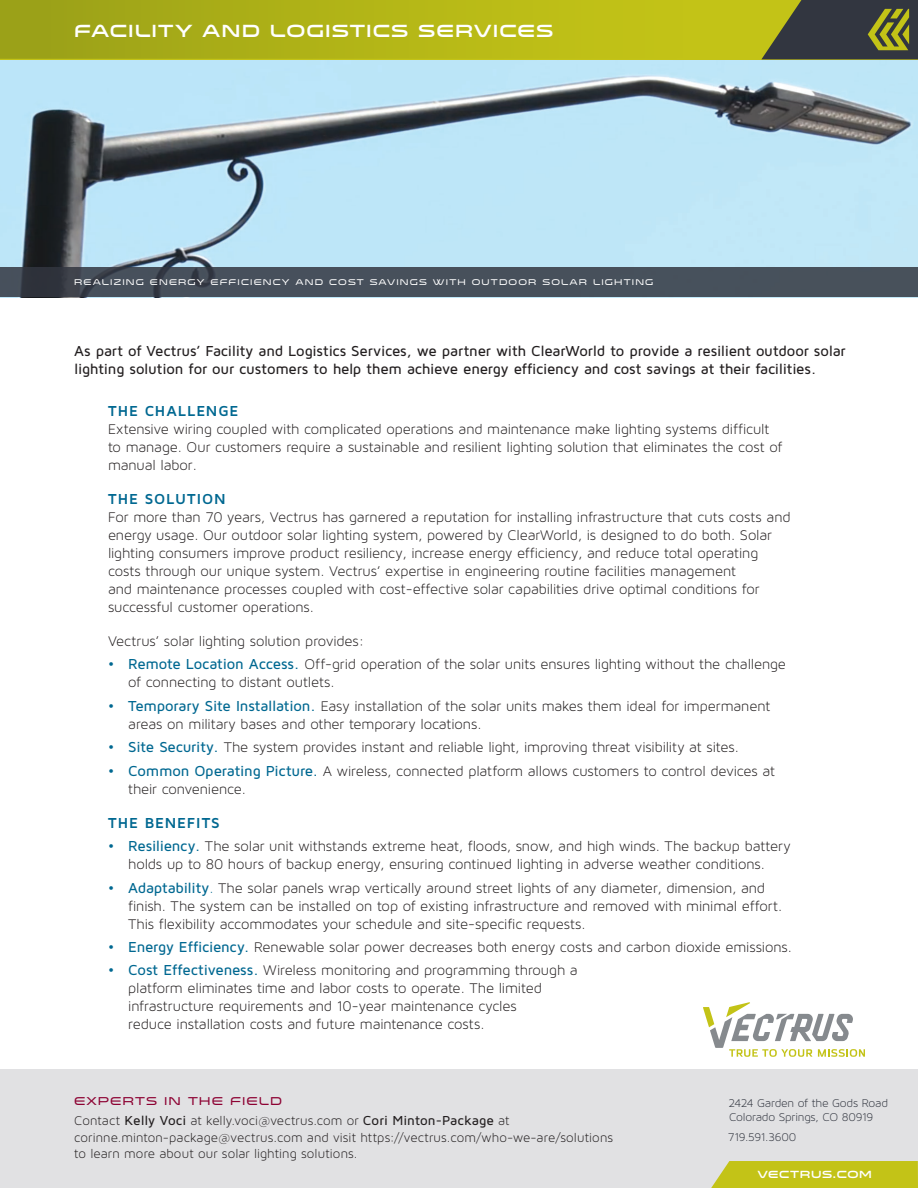
<style>
.page{position:relative;width:918px;height:1188px;background:#fff}
.page>*{position:absolute;margin:0;border:0;box-sizing:border-box;transform-origin:0 0}
.t1{font:17.85px "Venera 900";letter-spacing:.055em;color:#fff}
.t2{font:15px/18px "Maven Pro Light 300";letter-spacing:-.01em;color:#231f20}
.t3{font:500 15px/18px "Maven Pro";letter-spacing:-.015em;color:#231f20}
.t4{font:700 15px "Maven Pro";letter-spacing:.06em;color:#006891}
.t5{font:13.5px/16.5px "Maven Pro Light 300";letter-spacing:.005em;color:#231f20}
.t6{font:12px/13.5px "Maven Pro Light 300";letter-spacing:-.015em;color:#323640}
.t7{font:11.55px "Venera 700";letter-spacing:.085em;color:#8d0233}
.t8{font:10.5px "Venera 900";letter-spacing:.06em;color:#fff}
.t9{font:8.4px "Venera 700";letter-spacing:.145em;color:#fff}
.s1{font-family:"Maven Pro";font-weight:500;color:#006891}
.s2{color:#006891}
.s3{font-family:"Maven Pro";font-weight:500}
</style>
<div class="page">
<img style="left:0;top:59px;width:918px;height:208px">
<svg style="left:0;top:267px;width:918px;height:30px;background:#454d58"></svg>
<div style="left:0;top:1069px;width:918px;height:119px;background:#e1e1e3"></div>
<div style="left:0;top:0;width:814px;height:59px;background:linear-gradient(to right,#9ba118,#ccca17)"></div>
<div style="left:711px;top:1161px;width:207px;height:27px;background:#c3c317"></div>
<svg style="left:703px;top:1007px;width:6px;height:20px"></svg>
<svg style="left:710px;top:1002px;width:155px;height:55px"></svg>
<svg style="left:761px;top:0;width:157px;height:59px;background:#525636"></svg>
<p class="t1" style="left:74px;top:20px;width:481px">FACILITY AND LOGISTICS SERVICES</p>
<p class="t9" style="left:74px;top:277px;width:581px">REALIZING ENERGY EFFICIENCY AND COST SAVINGS WITH OUTDOOR SOLAR LIGHTING</p>
<p class="t3" style="left:74px;top:342px;width:773px">As part of Vectrus’ Facility and Logistics Services, we partner with ClearWorld to provide a resilient outdoor solar lighting solution for our customers to help them achieve energy efficiency and cost savings at their facilities.</p>
<p class="t4" style="left:108px;top:401px;width:132px">THE CHALLENGE</p>
<p class="t2" style="left:108px;top:420px;width:676px">Extensive wiring coupled with complicated operations and maintenance make lighting systems difficult to manage. Our customers require a sustainable and resilient lighting solution that eliminates the cost of manual labor.</p>
<p class="t4" style="left:108px;top:489px;width:119px">THE SOLUTION</p>
<p class="t2" style="left:108px;top:508px;width:684px">For more than 70 years, Vectrus has garnered a reputation for installing infrastructure that cuts costs and energy usage. Our outdoor solar lighting system, powered by ClearWorld, is designed to do both. Solar lighting consumers improve product resiliency, increase energy efficiency, and reduce total operating costs through our unique system. Vectrus’ expertise in engineering routine facilities management<br>and maintenance processes coupled with cost-effective solar capabilities drive optimal conditions for successful customer operations.</p>
<p class="t2" style="left:108px;top:632px;width:257px">Vectrus’ solar lighting solution provides:</p>
<p class="t2" style="left:128px;top:655px;width:659px;text-indent:-20px"><span class="s1">• Remote Location Access.</span> Off-grid operation of the solar units ensures lighting without the challenge of connecting to distant outlets.</p>
<p class="t2" style="left:128px;top:697px;width:644px;text-indent:-20px"><span class="s1">• Temporary Site Installation.</span> Easy installation of the solar units makes them ideal for impermanent areas on military bases and other temporary locations.</p>
<p class="t2" style="left:108px;top:738px;width:632px"><span class="s1">• Site Security.</span> The system provides instant and reliable light, improving threat visibility at sites.</p>
<p class="t2" style="left:128px;top:762px;width:648px;text-indent:-20px"><span class="s1">• Common Operating Picture.</span> A wireless, connected platform allows customers to control devices at their convenience.</p>
<p class="t4" style="left:108px;top:813px;width:113px">THE BENEFITS</p>
<p class="t2" style="left:108px;top:837px;width:684px;text-align:center"><span class="s1">• Resiliency.</span> The solar unit withstands extreme heat, floods, snow, and high winds. The backup battery holds up to 80 hours of backup energy, ensuring continued lighting in adverse weather conditions.</p>
<p class="t2" style="left:128px;top:879px;width:655px;text-indent:-20px"><span class="s1">• Adaptability</span><span class="s2">.</span> The solar panels wrap vertically around street lights of any diameter, dimension, and finish. The system can be installed on top of existing infrastructure and removed with minimal effort.<br>This flexibility accommodates your schedule and site-specific requests.</p>
<p class="t2" style="left:108px;top:938px;width:685px"><span class="s1">• Energy Efficiency.</span> Renewable solar power decreases both energy costs and carbon dioxide emissions.</p>
<p class="t2" style="left:128px;top:961px;width:451px;text-indent:-20px"><span class="s1">• Cost Effectiveness.</span> Wireless monitoring and programming through a platform eliminates time and labor costs to operate. The limited infrastructure requirements and 10-year maintenance cycles<br>reduce installation costs and future maintenance costs.</p>
<p class="t7" style="left:74px;top:1094px;width:209px">EXPERTS IN THE FIELD</p>
<p class="t5" style="left:74px;top:1112px;width:540px">Contact <span class="s3">Kelly Voci</span> at kelly.voci@vectrus.com or <span class="s3">Cori Minton-Package</span> at corinne.minton-package@vectrus.com and visit https://vectrus.com/who-we-are/solutions to learn more about our solar lighting solutions.</p>
<p class="t6" style="left:729px;top:1096px;width:161px">2424 Garden of the Gods Road<br>Colorado Springs, CO 80919</p>
<p class="t6" style="left:728px;top:1130px;width:70px">719.591.3600</p>
<p class="t8" style="left:757px;top:1168px;width:116px">VECTRUS.COM</p>
</div>
